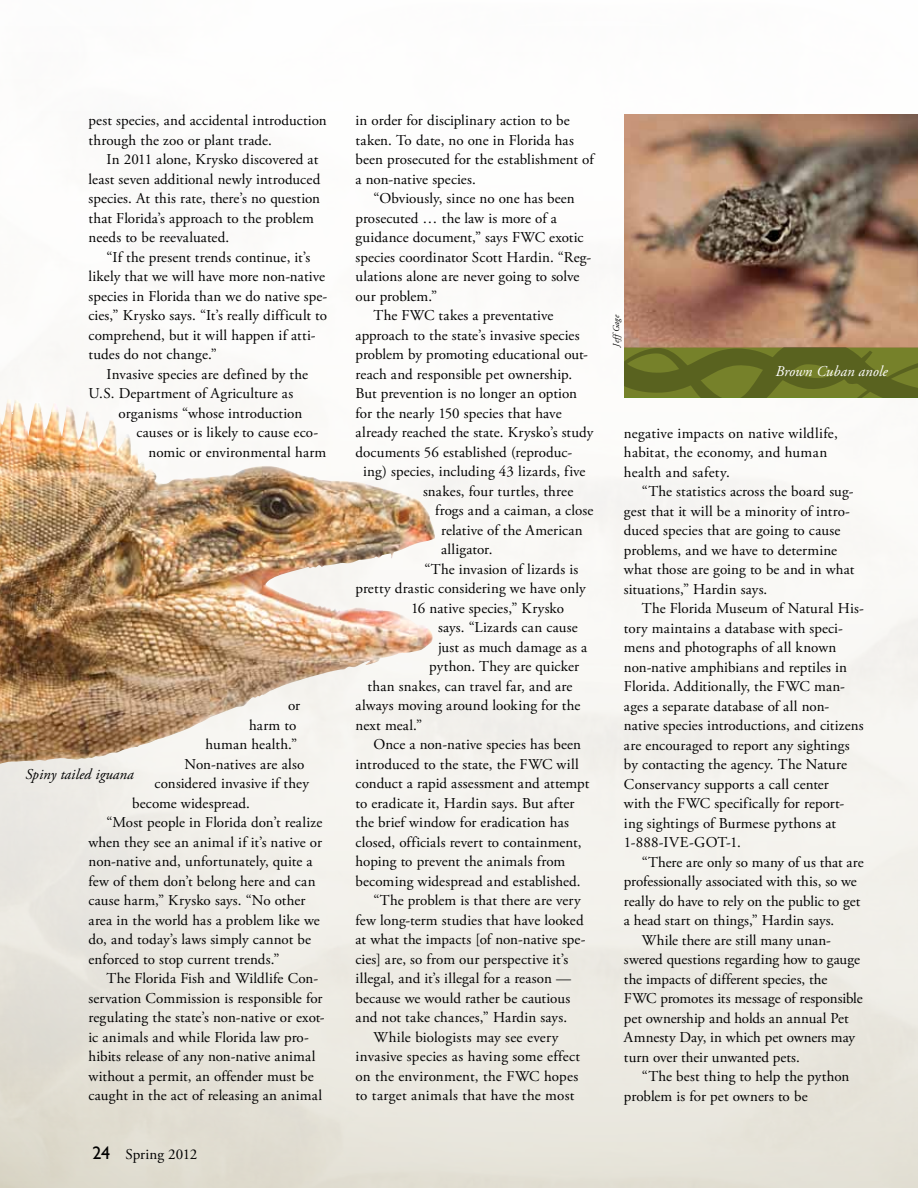
<style>
.page{position:relative;width:918px;height:1188px;background:#fff}
.page>*{position:absolute;margin:0;border:0;box-sizing:border-box;transform-origin:0 0}
.t1{font:15px/19.5px "Adobe Garamond Pro";letter-spacing:.005em;color:#000}
.t2{font:italic 15px "Adobe Garamond Pro";color:#000}
.t3{font:italic 15px "Adobe Garamond Pro";color:#fff}
.t4{font:italic 9px "Adobe Garamond Pro";color:#000}
.s1{font-family:"Gill Sans";font-size:18px}
</style>
<div class="page">
<div style="left:0;top:0;width:918px;height:1188px;background:linear-gradient(to bottom,#fff,#e8e6dd)"></div>
<img style="left:624px;top:114px;width:294px;height:233px">
<svg style="left:624px;top:347px;width:294px;height:50px"></svg>
<img style="left:0;top:417px;width:435px;height:347px">
<svg style="left:0;top:713px;width:206px;height:94px"></svg>
<p class="t1" style="left:89px;top:111px;width:240px">pest species, and accidental introduction through the zoo or plant trade.</p>
<p class="t1" style="left:89px;top:150px;width:233px;text-indent:18px">In 2011 alone, Krysko discovered at least seven additional newly introduced species. At this rate, there’s no question that Florida’s approach to the problem needs to be reevaluated.</p>
<p class="t1" style="left:89px;top:248px;width:240px;text-indent:18px">“If the present trends continue, it’s likely that we will have more non-native species in Florida than we do native spe&shy;cies,” Krysko says. “It’s really difficult to comprehend, but it will happen if atti&shy;tudes do not change.”</p>
<p class="t1" style="left:107px;top:365px;width:203px">Invasive species are defined by the</p>
<p class="t1" style="left:89px;top:384px;width:206px">U.S. Department of Agriculture as</p>
<p class="t1" style="left:119px;top:404px;width:185px">organisms “whose introduction</p>
<p class="t1" style="left:137px;top:423px;width:183px">causes or is likely to cause eco-</p>
<p class="t1" style="left:149px;top:443px;width:179px">nomic or environmental harm</p>
<p class="t1" style="left:288px;top:696px;width:14px">or</p>
<p class="t1" style="left:249px;top:716px;width:49px">harm to</p>
<p class="t1" style="left:206px;top:735px;width:93px">human health.”</p>
<p class="t1" style="left:185px;top:755px;width:121px">Non-natives are also</p>
<p class="t1" style="left:155px;top:774px;width:156px">considered invasive if they</p>
<p class="t1" style="left:132px;top:794px;width:120px">become widespread.</p>
<p class="t1" style="left:107px;top:813px;width:217px">“Most people in Florida don’t realize</p>
<p class="t1" style="left:89px;top:833px;width:235px">when they see an animal if it’s native or</p>
<p class="t1" style="left:89px;top:852px;width:226px">non-native and, unfortunately, quite a</p>
<p class="t1" style="left:89px;top:872px;width:229px">few of them don’t belong here and can</p>
<p class="t1" style="left:89px;top:891px;width:218px">cause harm,” Krysko says. “No other</p>
<p class="t1" style="left:89px;top:911px;width:233px">area in the world has a problem like we</p>
<p class="t1" style="left:89px;top:930px;width:224px">do, and today’s laws simply cannot be</p>
<p class="t1" style="left:89px;top:950px;width:193px">enforced to stop current trends.”</p>
<p class="t1" style="left:107px;top:969px;width:213px">The Florida Fish and Wildlife Con-</p>
<p class="t1" style="left:89px;top:989px;width:235px">servation Commission is responsible for</p>
<p class="t1" style="left:89px;top:1008px;width:238px">regulating the state’s non-native or exot-</p>
<p class="t1" style="left:89px;top:1028px;width:222px">ic animals and while Florida law pro-</p>
<p class="t1" style="left:89px;top:1047px;width:229px">hibits release of any non-native animal</p>
<p class="t1" style="left:89px;top:1067px;width:227px">without a permit, an offender must be</p>
<p class="t1" style="left:89px;top:1086px;width:235px">caught in the act of releasing an animal</p>
<p class="t2" style="left:25px;top:765px;width:110px">Spiny tailed iguana</p>
<p class="t1" style="left:93px;top:1145px;width:106px"><span class="s1">24</span> Spring 2012</p>
<p class="t1" style="left:356px;top:111px;width:240px">in order for disciplinary action to be taken. To date, no one in Florida has been prosecuted for the establishment of a non-native species.</p>
<p class="t1" style="left:374px;top:189px;width:203px">“Obviously, since no one has been</p>
<p class="t1" style="left:356px;top:209px;width:203px">prosecuted … the law is more of a</p>
<p class="t1" style="left:356px;top:228px;width:230px">guidance document,” says FWC exotic</p>
<p class="t1" style="left:356px;top:248px;width:237px">species coordinator Scott Hardin. “Reg-</p>
<p class="t1" style="left:356px;top:267px;width:225px">ulations alone are never going to solve</p>
<p class="t1" style="left:356px;top:287px;width:83px">our problem.”</p>
<p class="t1" style="left:374px;top:306px;width:181px">The FWC takes a preventative</p>
<p class="t1" style="left:356px;top:326px;width:226px">approach to the state’s invasive species</p>
<p class="t1" style="left:356px;top:345px;width:234px">problem by promoting educational out-</p>
<p class="t1" style="left:356px;top:365px;width:218px">reach and responsible pet ownership.</p>
<p class="t1" style="left:356px;top:384px;width:223px">But prevention is no longer an option</p>
<p class="t1" style="left:356px;top:404px;width:208px">for the nearly 150 species that have</p>
<p class="t1" style="left:356px;top:423px;width:239px">already reached the state. Krysko’s study</p>
<p class="t1" style="left:356px;top:443px;width:218px">documents 56 established (reproduc-</p>
<p class="t1" style="left:363px;top:462px;width:224px">ing) species, including 43 lizards, five</p>
<p class="t1" style="left:423px;top:482px;width:152px">snakes, four turtles, three</p>
<p class="t1" style="left:435px;top:501px;width:160px">frogs and a caiman, a close</p>
<p class="t1" style="left:441px;top:521px;width:143px">relative of the American</p>
<p class="t1" style="left:441px;top:540px;width:53px">alligator.</p>
<p class="t1" style="left:425px;top:560px;width:155px">“The invasion of lizards is</p>
<p class="t1" style="left:356px;top:579px;width:232px">pretty drastic considering we have only</p>
<p class="t1" style="left:411px;top:599px;width:155px">16 native species,” Krysko</p>
<p class="t1" style="left:438px;top:618px;width:141px">says. “Lizards can cause</p>
<p class="t1" style="left:438px;top:638px;width:151px">just as much damage as a</p>
<p class="t1" style="left:429px;top:657px;width:151px">python. They are quicker</p>
<p class="t1" style="left:368px;top:677px;width:206px">than snakes, can travel far, and are</p>
<p class="t1" style="left:356px;top:696px;width:226px">always moving around looking for the</p>
<p class="t1" style="left:356px;top:716px;width:68px">next meal.”</p>
<p class="t1" style="left:374px;top:735px;width:209px">Once a non-native species has been</p>
<p class="t1" style="left:356px;top:755px;width:225px">introduced to the state, the FWC will</p>
<p class="t1" style="left:356px;top:774px;width:235px">conduct a rapid assessment and attempt</p>
<p class="t1" style="left:356px;top:794px;width:220px">to eradicate it, Hardin says. But after</p>
<p class="t1" style="left:356px;top:813px;width:215px">the brief window for eradication has</p>
<p class="t1" style="left:356px;top:833px;width:228px">closed, officials revert to containment,</p>
<p class="t1" style="left:356px;top:852px;width:211px">hoping to prevent the animals from</p>
<p class="t1" style="left:356px;top:872px;width:227px">becoming widespread and established.</p>
<p class="t1" style="left:374px;top:891px;width:209px">“The problem is that there are very</p>
<p class="t1" style="left:356px;top:911px;width:230px">few long-term studies that have looked</p>
<p class="t1" style="left:356px;top:930px;width:231px">at what the impacts [of non-native spe-</p>
<p class="t1" style="left:356px;top:950px;width:214px">cies] are, so from our perspective it’s</p>
<p class="t1" style="left:356px;top:969px;width:217px">illegal, and it’s illegal for a reason —</p>
<p class="t1" style="left:356px;top:989px;width:216px">because we would rather be cautious</p>
<p class="t1" style="left:356px;top:1008px;width:213px">and not take chances,” Hardin says.</p>
<p class="t1" style="left:374px;top:1028px;width:186px">While biologists may see every</p>
<p class="t1" style="left:356px;top:1047px;width:226px">invasive species as having some effect</p>
<p class="t1" style="left:356px;top:1067px;width:224px">on the environment, the FWC hopes</p>
<p class="t1" style="left:356px;top:1086px;width:220px">to target animals that have the most</p>
<p class="t4" style="left:611px;top:346px;width:33px;rotate:-90deg">JeffGage</p>
<p class="t3" style="left:775px;top:362px;width:114px">Brown Cuban anole</p>
<p class="t1" style="left:624px;top:424px;width:215px">negative impacts on native wildlife, habitat, the economy, and human health and safety.</p>
<p class="t1" style="left:624px;top:482px;width:232px;text-indent:18px">“The statistics across the board sug&shy;gest that it will be a minority of intro&shy;duced species that are going to cause problems, and we have to determine what those are going to be and in what situations,” Hardin says.</p>
<p class="t1" style="left:624px;top:599px;width:241px;text-indent:18px">The Florida Museum of Natural His&shy;tory maintains a database with speci&shy;mens and photographs of all known non-native amphibians and reptiles in Florida. Additionally, the FWC man&shy;ages a separate database of all non&shy;native species introductions, and citizens are encouraged to report any sightings by contacting the agency. The Nature Conservancy supports a call center<br>with the FWC specifically for report&shy;ing sightings of Burmese pythons at 1-888-IVE-GOT-1.</p>
<p class="t1" style="left:642px;top:853px;width:223px">“There are only so many of us that are</p>
<p class="t1" style="left:624px;top:872px;width:234px">professionally associated with this, so we</p>
<p class="t1" style="left:624px;top:892px;width:238px">really do have to rely on the public to get</p>
<p class="t1" style="left:624px;top:911px;width:212px">a head start on things,” Hardin says.</p>
<p class="t1" style="left:642px;top:931px;width:191px">While there are still many unan-</p>
<p class="t1" style="left:624px;top:950px;width:237px">swered questions regarding how to gauge</p>
<p class="t1" style="left:624px;top:970px;width:205px">the impacts of different species, the</p>
<p class="t1" style="left:624px;top:989px;width:240px">FWC promotes its message of responsible</p>
<p class="t1" style="left:624px;top:1009px;width:226px">pet ownership and holds an annual Pet</p>
<p class="t1" style="left:624px;top:1028px;width:233px">Amnesty Day, in which pet owners may</p>
<p class="t1" style="left:624px;top:1048px;width:177px">turn over their unwanted pets.</p>
<p class="t1" style="left:642px;top:1067px;width:209px">“The best thing to help the python</p>
<p class="t1" style="left:624px;top:1087px;width:185px">problem is for pet owners to be</p>
</div>
